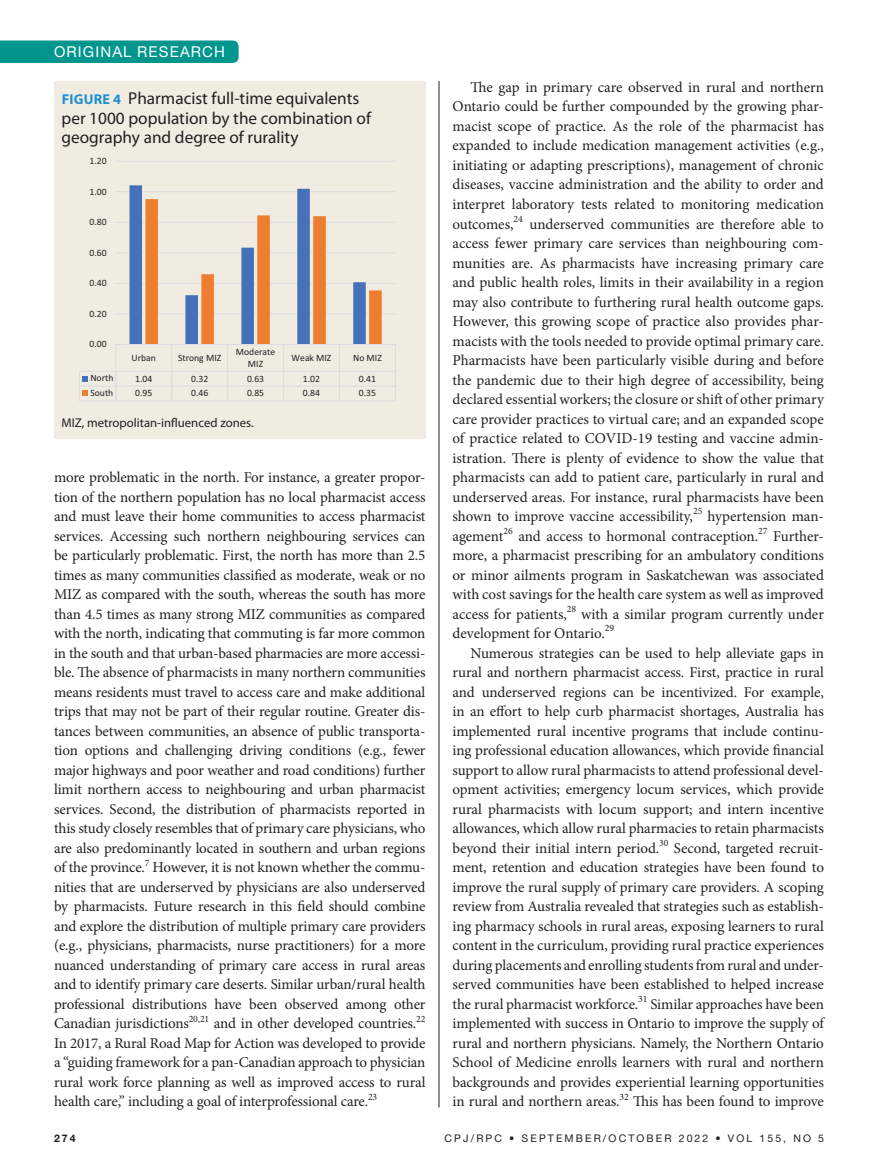
<style>
.page{position:relative;width:878px;height:1175px;background:#fff}
.page>*{position:absolute;margin:0;border:0;box-sizing:border-box;transform-origin:0 0}
.t1{font:17.25px/19.5px "Myriad Pro";color:#231f20}
.t2{font:15px/19.5px "Minion Pro";letter-spacing:-.005em;color:#231f20;text-align:justify}
.t3{font:15px "Helvetica Neue LT Std";letter-spacing:.075em;color:#fff}
.t4{font:700 14.25px "Myriad Pro";color:#1d90d0}
.t5{font:12.75px "Myriad Pro";color:#231f20}
.t6{font:10.5px "Helvetica Neue LT Std";letter-spacing:.2em;color:#231f20}
.t7{font:700 10.5px "Helvetica Neue LT Std";color:#231f20}
.t8{font:9.75px "Minion Pro";color:#231f20}
.t9{font:9.6px/11.9px "Calibri";color:#231f20;text-align:center}
.s1{font-weight:700;font-size:14.25px;color:#1d90d0}
</style>
<div class="page">
<hr style="left:438px;top:81px;width:1px;height:1026px;background:#231f20">
<div style="left:0;top:40px;width:238px;height:23px;background:#00968e"></div>
<div style="left:54px;top:81px;width:371px;height:357px;background:#f1ece2"></div>
<hr style="left:116px;top:314px;width:279px;height:1px;background:#dcdddf">
<hr style="left:116px;top:283px;width:279px;height:1px;background:#dcdddf">
<hr style="left:116px;top:252px;width:279px;height:1px;background:#dcdddf">
<hr style="left:116px;top:222px;width:279px;height:1px;background:#dcdddf">
<hr style="left:116px;top:191px;width:279px;height:1px;background:#dcdddf">
<hr style="left:116px;top:161px;width:279px;height:1px;background:#dcdddf">
<hr style="left:116px;top:344px;width:279px;height:1px;background:#dcdddf">
<hr style="left:79px;top:371px;width:316px;height:1px;background:#dcdddf">
<hr style="left:79px;top:386px;width:316px;height:1px;background:#dcdddf">
<hr style="left:79px;top:400px;width:316px;height:1px;background:#dcdddf">
<svg style="left:115px;top:344px;width:1px;height:56px"></svg>
<svg style="left:129px;top:185px;width:252px;height:215px"></svg>
<svg style="left:395px;top:344px;width:1px;height:57px"></svg>
<svg style="left:79px;top:372px;width:9px;height:28px"></svg>
<p class="t3" style="left:54px;top:43px;width:172px">ORIGINAL RESEARCH</p>
<p class="t1" style="left:61px;top:89px;width:311px;text-indent:41px"><span class="s1">E 4</span> Pharmacist full-time equivalents per 1000 population by the combination of geography and degree of rurality</p>
<p class="t4" style="left:62px;top:90px;width:17px">FIGUR</p>
<p class="t9" style="left:90px;top:155px;width:19px">1.20</p>
<p class="t9" style="left:90px;top:185px;width:19px">1.00</p>
<p class="t9" style="left:90px;top:216px;width:19px">0.80</p>
<p class="t9" style="left:90px;top:247px;width:19px">0.60</p>
<p class="t9" style="left:90px;top:277px;width:19px">0.40</p>
<p class="t9" style="left:90px;top:308px;width:19px">0.20</p>
<p class="t9" style="left:90px;top:338px;width:19px">0.00</p>
<p class="t9" style="left:131px;top:352px;width:26px">Urban</p>
<p class="t9" style="left:178px;top:352px;width:45px">Strong MIZ</p>
<p class="t9" style="left:236px;top:346px;width:41px">Moderate<br>MIZ</p>
<p class="t9" style="left:291px;top:352px;width:41px">Weak MIZ</p>
<p class="t9" style="left:353px;top:352px;width:30px">No MIZ</p>
<p class="t9" style="left:90px;top:372px;width:25px">North</p>
<p class="t9" style="left:135px;top:372px;width:19px">1.04</p>
<p class="t9" style="left:191px;top:372px;width:19px">0.32</p>
<p class="t9" style="left:247px;top:372px;width:19px">0.63</p>
<p class="t9" style="left:303px;top:372px;width:19px">1.02</p>
<p class="t9" style="left:359px;top:372px;width:19px">0.41</p>
<p class="t9" style="left:90px;top:387px;width:24px">South</p>
<p class="t9" style="left:135px;top:387px;width:19px">0.95</p>
<p class="t9" style="left:191px;top:387px;width:19px">0.46</p>
<p class="t9" style="left:247px;top:387px;width:19px">0.85</p>
<p class="t9" style="left:303px;top:387px;width:19px">0.84</p>
<p class="t9" style="left:359px;top:387px;width:19px">0.35</p>
<p class="t5" style="left:62px;top:414px;width:194px">MIZ, metropolitan-influenced zones.</p>
<p class="t2" style="left:54px;top:467px;width:373px">more problematic in the north. For instance, a greater propor&shy;tion of the northern population has no local pharmacist access and must leave their home communities to access pharmacist services. Accessing such northern neighbouring services can be particularly problematic. First, the north has more than 2.5 times as many communities classified as moderate, weak or no MIZ as compared with the south, whereas the south has more than 4.5 times as many strong MIZ communities as compared with the north, indicating that commuting is far more common in the south and that urban-based pharmacies are more accessi&shy;ble. The absence of pharmacists in many northern communities means residents must travel to access care and make additional trips that may not be part of their regular routine. Greater dis&shy;tances between communities, an absence of public transporta&shy;tion options and challenging driving conditions (e.g., fewer major highways and poor weather and road conditions) further limit northern access to neighbouring and urban pharmacist services. Second, the distribution of pharmacists reported in this study closely resembles that of primary care physicians, who are also predominantly located in southern and urban regions of the province.<sup>7</sup> However, it is not known whether the commu&shy;nities that are underserved by physicians are also underserved by pharmacists. Future research in this field should combine and explore the distribution of multiple primary care providers (e.g., physicians, pharmacists, nurse practitioners) for a more nuanced understanding of primary care access in rural areas and to identify primary care deserts. Similar urban/rural health professional distributions have been observed among other Canadian jurisdictions</p>
<p class="t8" style="left:189px;top:1012px;width:22px">20,21</p>
<p class="t2" style="left:214px;top:1013px;width:204px">and in other developed countries.</p>
<p class="t8" style="left:416px;top:1012px;width:11px">22</p>
<p class="t2" style="left:54px;top:1033px;width:373px">In 2017, a Rural Road Map for Action was developed to provide a “guiding framework for a pan-Canadian approach to physician rural work force planning as well as improved access to rural health care,” including a goal of interprofessional care.<sup>23</sup></p>
<p class="t2" style="left:452px;top:77px;width:373px;text-indent:18px">The gap in primary care observed in rural and northern Ontario could be further compounded by the growing phar&shy;macist scope of practice. As the role of the pharmacist has expanded to include medication management activities (e.g., initiating or adapting prescriptions), management of chronic diseases, vaccine administration and the ability to order and interpret laboratory tests related to monitoring medication outcomes,</p>
<p class="t8" style="left:513px;top:212px;width:11px">24</p>
<p class="t2" style="left:452px;top:214px;width:373px;text-indent:77px">underserved communities are therefore able to access fewer primary care services than neighbouring com&shy;munities are. As pharmacists have increasing primary care and public health roles, limits in their availability in a region may also contribute to furthering rural health outcome gaps.<br>However, this growing scope of practice also provides phar&shy;macists with the tools needed to provide optimal primary care.<br>Pharmacists have been particularly visible during and before the pandemic due to their high degree of accessibility, being declared essential workers; the closure or shift of other primary care provider practices to virtual care; and an expanded scope of practice related to COVID-19 testing and vaccine admin&shy;istration. There is plenty of evidence to show the value that pharmacists can add to patient care, particularly in rural and underserved areas. For instance, rural pharmacists have been shown to improve vaccine accessibility,</p>
<p class="t8" style="left:693px;top:505px;width:11px">25</p>
<p class="t2" style="left:707px;top:506px;width:118px">hypertension man-</p>
<p class="t8" style="left:503px;top:524px;width:11px">26</p>
<p class="t2" style="left:518px;top:526px;width:241px">and access to hormonal contraception.</p>
<p class="t8" style="left:758px;top:524px;width:11px">27</p>
<p class="t2" style="left:452px;top:526px;width:373px;text-indent:320px">Further&shy;more, a pharmacist prescribing for an ambulatory conditions or minor ailments program in Saskatchewan was associated with cost savings for the health care system as well as improved access for patients,</p>
<p class="t2" style="left:452px;top:526px;width:52px">agement</p>
<p class="t8" style="left:567px;top:602px;width:11px">28</p>
<p class="t2" style="left:452px;top:604px;width:373px;text-indent:129px">with a similar program currently under development for Ontario.</p>
<p class="t8" style="left:605px;top:622px;width:11px">29</p>
<p class="t2" style="left:452px;top:643px;width:373px;text-indent:18px">Numerous strategies can be used to help alleviate gaps in rural and northern pharmacist access. First, practice in rural and underserved regions can be incentivized. For example, in an effort to help curb pharmacist shortages, Australia has implemented rural incentive programs that include continu&shy;ing professional education allowances, which provide financial support to allow rural pharmacists to attend professional devel&shy;opment activities; emergency locum services, which provide rural pharmacists with locum support; and intern incentive allowances, which allow rural pharmacies to retain pharmacists beyond their initial intern period.</p>
<p class="t8" style="left:659px;top:836px;width:11px">30</p>
<p class="t2" style="left:452px;top:838px;width:373px;text-indent:221px">Second, targeted recruit&shy;ment, retention and education strategies have been found to improve the rural supply of primary care providers. A scoping review from Australia revealed that strategies such as establish&shy;ing pharmacy schools in rural areas, exposing learners to rural content in the curriculum, providing rural practice experiences during placements and enrolling students from rural and under&shy;served communities have been established to helped increase the rural pharmacist workforce.</p>
<p class="t8" style="left:638px;top:992px;width:11px">31</p>
<p class="t2" style="left:452px;top:994px;width:373px;text-indent:198px">Similar approaches have been implemented with success in Ontario to improve the supply of rural and northern physicians. Namely, the Northern Ontario School of Medicine enrolls learners with rural and northern backgrounds and provides experiential learning opportunities in rural and northern areas.<sup>32</sup> This has been found to improve</p>
<p class="t7" style="left:54px;top:1131px;width:23px">274</p>
<p class="t6" style="left:444px;top:1132px;width:381px">CPJ/RPC • SEPTEMBER/OCTOBER 2022 • VOL 155, NO 5</p>
</div>
